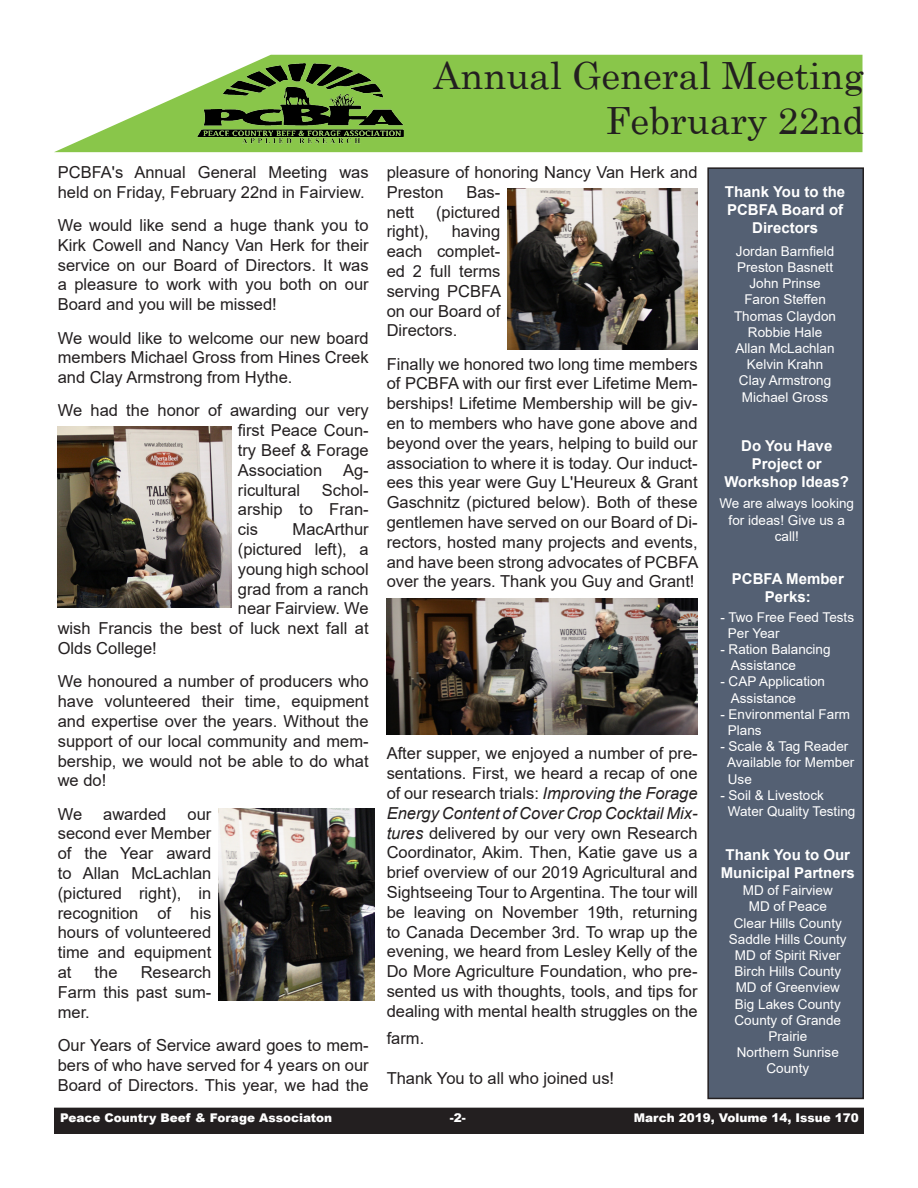
<style>
.page{position:relative;width:918px;height:1188px;background:#fff}
.page>*{position:absolute;margin:0;border:0;box-sizing:border-box;transform-origin:0 0}
.t1{font:37.5px "Century Schoolbook";color:#231f20}
.t2{font:16.5px/19.8px "Arial";color:#231f20;text-align:justify}
.t3{font:700 15px/18px "Arial";color:#fff;text-align:center}
.t4{font:13.5px/16.2px "Arial";color:#fff}
.t5{font:900 12px "Arial";color:#fff}
.s1{font-style:italic}
</style>
<div class="page">
<div style="left:55px;top:1108px;width:808px;height:25px;background:#231f20"></div>
<div style="left:54px;top:1108px;width:810px;height:26px;border:2px solid #231f20"></div>
<div style="left:708px;top:168px;width:155px;height:930px;background:#546073"></div>
<div style="left:707px;top:167px;width:157px;height:932px;border:2px solid #231f20"></div>
<svg style="left:54px;top:55px;width:809px;height:97px;fill:#89c64a"></svg>
<img style="left:197px;top:63px;width:207px;height:83px">
<img style="left:57px;top:426px;width:174px;height:182px">
<img style="left:218px;top:808px;width:157px;height:192px">
<img style="left:507px;top:188px;width:191px;height:162px">
<img style="left:387px;top:598px;width:311px;height:136px">
<p class="t2" style="left:58px;top:162px;width:312px">PCBFA's Annual General Meeting was held on Friday, February 22nd in Fairview.</p>
<p class="t2" style="left:58px;top:215px;width:312px">We would like send a huge thank you to Kirk Cowell and Nancy Van Herk for their service on our Board of Directors. It was a pleasure to work with you both on our Board and you will be missed!</p>
<p class="t2" style="left:58px;top:328px;width:312px">We would like to welcome our new board members Michael Gross from Hines Creek and Clay Armstrong from Hythe.</p>
<p class="t2" style="left:238px;top:401px;width:132px;text-indent:-180px">We had the honor of awarding our very first Peace Coun&shy;try Beef &amp; Forage Association</p>
<p class="t2" style="left:343px;top:460px;width:27px">Ag-</p>
<p class="t2" style="left:238px;top:480px;width:132px;text-indent:84px">Schol&shy;arship to Fran&shy;cis</p>
<p class="t2" style="left:238px;top:480px;width:64px">ricultural</p>
<p class="t2" style="left:293px;top:519px;width:78px">MacArthur</p>
<p class="t2" style="left:238px;top:539px;width:132px">(pictured left), a</p>
<p class="t2" style="left:238px;top:559px;width:132px">young high school</p>
<p class="t2" style="left:238px;top:579px;width:132px">grad from a ranch</p>
<p class="t2" style="left:238px;top:599px;width:132px">near Fairview. We</p>
<p class="t2" style="left:58px;top:618px;width:312px">wish Francis the best of luck next fall at</p>
<p class="t2" style="left:58px;top:638px;width:101px">Olds College!</p>
<p class="t2" style="left:58px;top:672px;width:312px">We honoured a number of producers who have volunteered their time, equipment and expertise over the years. Without the support of our local community and mem&shy;bership, we would not be able to do what we do!</p>
<p class="t2" style="left:58px;top:804px;width:26px">We</p>
<p class="t2" style="left:103px;top:804px;width:65px">awarded</p>
<p class="t2" style="left:58px;top:804px;width:155px;text-indent:130px">our second ever Member of the Year award to Allan McLachlan (pictured right), in recognition of his hours of volunteered time and equipment at</p>
<p class="t2" style="left:58px;top:962px;width:155px;text-indent:83px">Research Farm this past sum&shy;mer.</p>
<p class="t2" style="left:58px;top:1035px;width:312px">Our Years of Service award goes to mem&shy;bers of who have served for 4 years on our Board of Directors. This year, we had the</p>
<p class="t2" style="left:95px;top:962px;width:24px">the</p>
<p class="t1" style="left:433px;top:44px;width:432px">Annual General Meeting</p>
<p class="t1" style="left:606px;top:89px;width:260px">February 22nd</p>
<p class="t2" style="left:387px;top:162px;width:312px">pleasure of honoring Nancy Van Herk and<br>Preston</p>
<p class="t2" style="left:466px;top:182px;width:35px">Bas-</p>
<p class="t2" style="left:387px;top:202px;width:29px">nett</p>
<p class="t2" style="left:436px;top:202px;width:66px">(pictured</p>
<p class="t2" style="left:387px;top:222px;width:44px">right),</p>
<p class="t2" style="left:387px;top:222px;width:116px;text-indent:65px">having each complet&shy;ed 2 full terms serving PCBFA on our Board of Directors.</p>
<p class="t2" style="left:387px;top:354px;width:313px">Finally we honored two long time members of PCBFA with our first ever Lifetime Mem&shy;berships! Lifetime Membership will be giv&shy;en to members who have gone above and beyond over the years, helping to build our association to where it is today. Our induct&shy;ees this year were Guy L'Heureux &amp; Grant Gaschnitz (pictured below). Both of these gentlemen have served on our Board of Di&shy;rectors, hosted many projects and events, and have been strong advocates of PCBFA over the years. Thank you Guy and Grant!</p>
<p class="t2" style="left:387px;top:744px;width:312px">After supper, we enjoyed a number of pre&shy;sentations. First, we heard a recap of one of our research trials: <span class="s1">Improving the Forage Energy Content of Cover Crop Cocktail Mix&shy;tures</span> delivered by our very own Research Coordinator, Akim. Then, Katie gave us a brief overview of our 2019 Agricultural and Sightseeing Tour to Argentina. The tour will be leaving on November 19th, returning to Canada December 3rd. To wrap up the evening, we heard from Lesley Kelly of the Do More Agriculture Foundation, who pre&shy;sented us with thoughts, tools, and tips for dealing with mental health struggles on the</p>
<p class="t2" style="left:387px;top:1028px;width:39px">farm.</p>
<p class="t2" style="left:387px;top:1068px;width:229px">Thank You to all who joined us!</p>
<p class="t3" style="left:725px;top:183px;width:122px">Thank You to the<br>PCBFA Board of<br>Directors</p>
<p class="t4" style="left:736px;top:243px;width:100px">Jordan Barnfield</p>
<p class="t4" style="left:737px;top:259px;width:98px">Preston Basnett</p>
<p class="t4" style="left:749px;top:275px;width:73px">John Prinse</p>
<p class="t4" style="left:744px;top:292px;width:83px">Faron Steffen</p>
<p class="t4" style="left:734px;top:308px;width:104px">Thomas Claydon</p>
<p class="t4" style="left:748px;top:324px;width:76px">Robbie Hale</p>
<p class="t4" style="left:736px;top:340px;width:101px">Allan McLachlan</p>
<p class="t4" style="left:747px;top:356px;width:78px">Kelvin Krahn</p>
<p class="t4" style="left:739px;top:373px;width:94px">Clay Armstrong</p>
<p class="t4" style="left:742px;top:389px;width:88px">Michael Gross</p>
<p class="t3" style="left:741px;top:437px;width:93px">Do You Have</p>
<p class="t3" style="left:752px;top:455px;width:72px">Project or</p>
<p class="t3" style="left:724px;top:473px;width:126px">Workshop Ideas?</p>
<p class="t4" style="left:719px;top:496px;width:136px;text-align:center">We are always looking for ideas! Give us a call!</p>
<p class="t3" style="left:732px;top:570px;width:113px">PCBFA Member<br>Perks:</p>
<p class="t4" style="left:728px;top:609px;width:128px;text-indent:-8px">- Two Free Feed Tests<br>Per Year</p>
<p class="t4" style="left:731px;top:641px;width:101px;text-indent:-11px">- Ration Balancing<br>Assistance</p>
<p class="t4" style="left:731px;top:674px;width:96px;text-indent:-11px">- CAP Application<br>Assistance</p>
<p class="t4" style="left:728px;top:706px;width:124px;text-indent:-8px">- Environmental Farm<br>Plans</p>
<p class="t4" style="left:727px;top:738px;width:129px;text-indent:-7px">- Scale &amp; Tag Reader<br>Available for Member<br>Use</p>
<p class="t4" style="left:728px;top:787px;width:129px;text-indent:-7px">- Soil &amp; Livestock<br>Water Quality Testing</p>
<p class="t3" style="left:721px;top:846px;width:136px">Thank You to Our<br>Municipal Partners</p>
<p class="t4" style="left:743px;top:882px;width:92px">MD of Fairview</p>
<p class="t4" style="left:749px;top:899px;width:80px">MD of Peace</p>
<p class="t4" style="left:734px;top:915px;width:110px">Clear Hills County</p>
<p class="t4" style="left:729px;top:931px;width:119px">Saddle Hills County</p>
<p class="t4" style="left:735px;top:947px;width:107px">MD of Spirit River</p>
<p class="t4" style="left:735px;top:963px;width:108px">Birch Hills County</p>
<p class="t4" style="left:736px;top:980px;width:106px">MD of Greenview</p>
<p class="t4" style="left:735px;top:996px;width:107px">Big Lakes County</p>
<p class="t4" style="left:735px;top:1012px;width:108px;text-align:center">County of Grande<br>Prairie</p>
<p class="t4" style="left:737px;top:1044px;width:104px;text-align:center">Northern Sunrise<br>County</p>
<p class="t5" style="left:60px;top:1109px;width:274px">Peace Country Beef &amp; Forage Associaton</p>
<p class="t5" style="left:450px;top:1109px;width:17px">-2-</p>
<p class="t5" style="left:634px;top:1109px;width:226px">March 2019, Volume 14, Issue 170</p>
</div>
